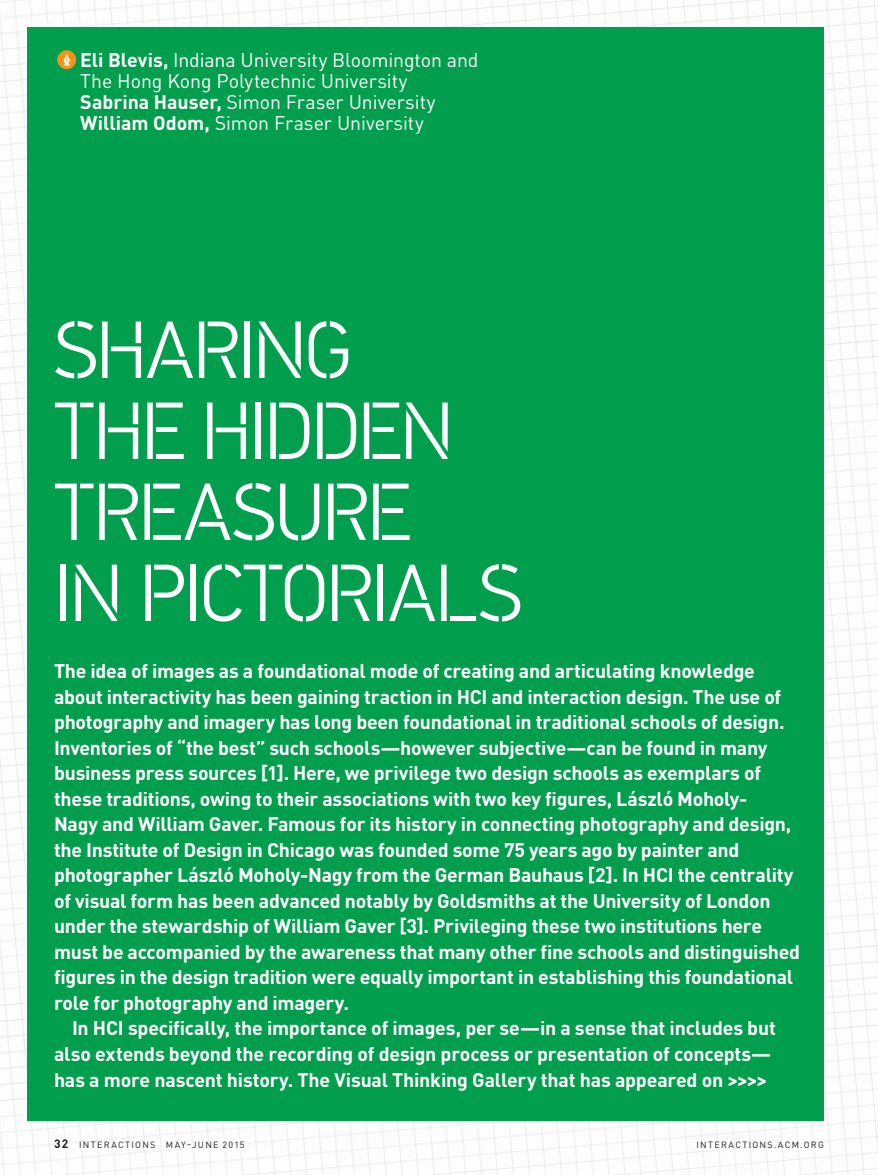
<style>
.page{position:relative;width:878px;height:1175px;background:#fff}
.page>*{position:absolute;margin:0;border:0;box-sizing:border-box;transform-origin:0 0}
.t1{font:300 81px/81px "PF Din Stencil";letter-spacing:-.025em;color:#fff}
.t2{font:700 19.5px/25.5px "DIN Pro";letter-spacing:-.015em;color:#fff}
.t3{font:19.5px/21px "DIN Pro";letter-spacing:-.005em;color:#fff}
.t4{font:9px "DIN Pro";letter-spacing:.145em;color:#231f20}
.s1{font-weight:700}
.s2{font-weight:700;font-size:12px}
</style>
<div class="page">
<img style="left:0;top:0;width:878px;height:1174px">
<div style="left:27px;top:27px;width:797px;height:1093px;background:#009e4d"></div>
<div style="left:57px;top:50px;width:19px;height:19px;background:#f7931d;border-radius:50%"></div>
<svg style="left:63px;top:54px;width:7px;height:12px"></svg>
<p class="t3" style="left:80px;top:47px;width:400px"><span class="s1">Eli Blevis,</span> Indiana University Bloomington and The Hong Kong Polytechnic University <span class="s1">Sabrina Hauser,</span> Simon Fraser University <span class="s1">William Odom,</span> Simon Fraser University</p>
<h1 class="t1" style="left:54px;top:311px;width:470px">SHARING<br>THE HIDDEN<br>TREASURE<br>IN PICTORIALS</h1>
<p class="t2" style="left:54px;top:656px;width:747px">The idea of images as a foundational mode of creating and articulating knowledge about interactivity has been gaining traction in HCI and interaction design. The use of photography and imagery has long been foundational in traditional schools of design.<br>Inventories of “the best” such schools—however subjective—can be found in many business press sources [1]. Here, we privilege two design schools as exemplars of these traditions, owing to their associations with two key figures, László Moholy-<br>Nagy and William Gaver. Famous for its history in connecting photography and design, the Institute of Design in Chicago was founded some 75 years ago by painter and photographer László Moholy-Nagy from the German Bauhaus [2]. In HCI the centrality of visual form has been advanced notably by Goldsmiths at the University of London under the stewardship of William Gaver [3]. Privileging these two institutions here must be accompanied by the awareness that many other fine schools and distinguished figures in the design tradition were equally important in establishing this foundational role for photography and imagery.</p>
<p class="t2" style="left:54px;top:1013px;width:723px;text-indent:18px">In HCI specifically, the importance of images, per se—in a sense that includes but also extends beyond the recording of design process or presentation of concepts— has a more nascent history. The Visual Thinking Gallery that has appeared on &gt;&gt;&gt;&gt;</p>
<p class="t4" style="left:54px;top:1137px;width:192px"><span class="s2">32</span> INTERACTIONS MAY–JUNE 2015</p>
<p class="t4" style="left:696px;top:1137px;width:129px">INTERACTIONS.ACM.ORG</p>
</div>
